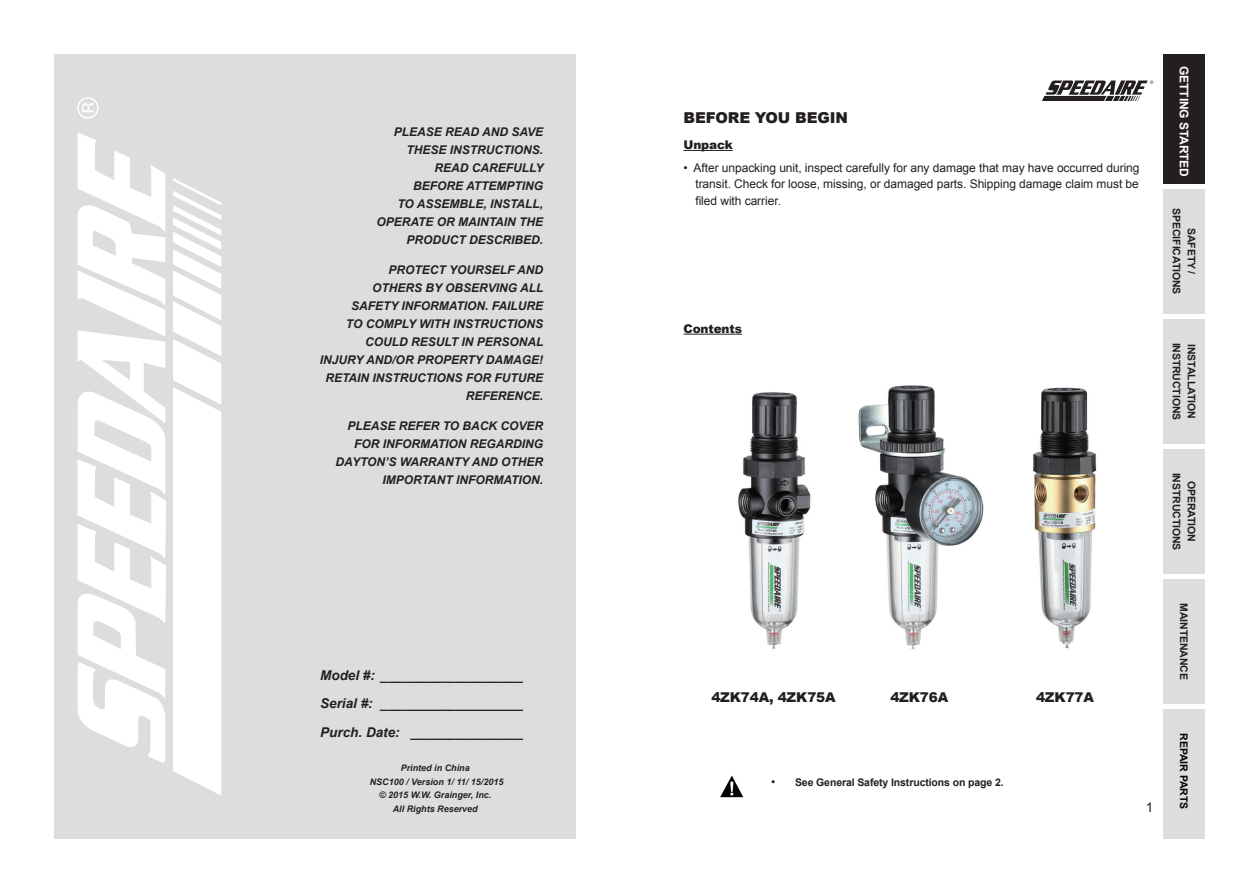
<style>
.page{position:relative;width:1259px;height:893px;background:#fff}
.page>*{position:absolute;margin:0;border:0;box-sizing:border-box;transform-origin:0 0}
.t1{font:900 15px "Arial";letter-spacing:-.01em;color:#231f20}
.t2{font:italic 700 13.5px/28.5px "Arial";color:#231f20;text-align:justify}
.t3{font:900 13.5px "Arial";letter-spacing:-.01em;color:#231f20}
.t4{font:13.5px "Arial";color:#231f20}
.t5{font:italic 700 12px/18px "Arial";color:#231f20;text-align:right}
.t6{font:12px/16.5px "Arial";letter-spacing:-.005em;color:#231f20;text-align:justify}
.t7{font:700 12px "Arial";letter-spacing:-.01em;color:#fcfcfc}
.t8{font:900 12px "Arial";letter-spacing:-.01em;color:#231f20}
.t9{font:700 10.5px/15px "Arial";letter-spacing:-.01em;color:#231f20;text-align:center}
.t10{font:700 10.5px "Arial";letter-spacing:-.01em;color:#040503}
.t11{font:italic 700 9px/13.5px "Arial";color:#231f20;text-align:center}
.s1{font-weight:400;font-size:12px}
</style>
<div class="page">
<div style="left:1163px;top:54px;width:42px;height:129px;background:#231f20"></div>
<div style="left:1163px;top:189px;width:42px;height:124px;background:#dcdddf"></div>
<div style="left:1163px;top:319px;width:42px;height:124px;background:#dcdddf"></div>
<div style="left:1163px;top:449px;width:42px;height:124px;background:#dcdddf"></div>
<div style="left:1163px;top:579px;width:42px;height:124px;background:#dcdddf"></div>
<div style="left:1163px;top:710px;width:42px;height:129px;background:#dcddde"></div>
<svg style="left:1042px;top:80px;width:111px;height:20px"></svg>
<div style="left:54px;top:63px;width:521px;height:776px;background:#dcdddf"></div>
<svg style="left:77px;top:133px;width:89px;height:630px"></svg>
<svg style="left:173px;top:178px;width:48px;height:617px;background:#f9fafa"></svg>
<svg style="left:77px;top:97px;width:22px;height:22px"></svg>
<svg style="left:720px;top:776px;width:23px;height:21px"></svg>
<hr style="left:683px;top:150px;width:50px;height:1px;background:#231f20">
<img style="left:738px;top:392px;width:73px;height:257px">
<img style="left:858px;top:385px;width:126px;height:265px">
<img style="left:1033px;top:387px;width:64px;height:262px">
<hr style="left:683px;top:334px;width:59px;height:1px;background:#231f20">
<p class="t5" style="left:376px;top:123px;width:169px">PLEASE READ AND SAVE<br>THESE INSTRUCTIONS.<br>READ CAREFULLY<br>BEFORE ATTEMPTING<br>TO ASSEMBLE, INSTALL,<br>OPERATE OR MAINTAIN THE<br>PRODUCT DESCRIBED.</p>
<p class="t5" style="left:320px;top:261px;width:225px">PROTECT YOURSELF AND<br>OTHERS BY OBSERVING ALL<br>SAFETY INFORMATION. FAILURE<br>TO COMPLY WITH INSTRUCTIONS<br>COULD RESULT IN PERSONAL<br>INJURY AND/OR PROPERTY DAMAGE!<br>RETAIN INSTRUCTIONS FOR FUTURE<br>REFERENCE.</p>
<p class="t5" style="left:336px;top:417px;width:209px">PLEASE REFER TO BACK COVER<br>FOR INFORMATION REGARDING<br>DAYTON’S WARRANTY AND OTHER<br>IMPORTANT INFORMATION.</p>
<p class="t2" style="left:320px;top:661px;width:204px">Model #: ___________________ Serial #: ___________________ Purch. Date: _______________</p>
<p class="t11" style="left:370px;top:762px;width:135px">Printed in China<br>NSC100 / Version 1/ 11/ 15/2015 © 2015 W.W. Grainger, Inc.<br>All Rights Reserved</p>
<p class="t1" style="left:683px;top:107px;width:166px">BEFORE YOU BEGIN</p>
<p class="t8" style="left:683px;top:136px;width:51px">Unpack</p>
<p class="t6" style="left:695px;top:159px;width:446px;text-indent:-12px">• After unpacking unit, inspect carefully for any damage that may have occurred during transit. Check for loose, missing, or damaged parts. Shipping damage claim must be filed with carrier.</p>
<p class="t8" style="left:683px;top:320px;width:60px">Contents</p>
<p class="t3" style="left:711px;top:688px;width:126px">4ZK74A, 4ZK75A</p>
<p class="t3" style="left:890px;top:688px;width:59px">4ZK76A</p>
<p class="t3" style="left:1036px;top:688px;width:59px">4ZK77A</p>
<p class="t9" style="left:771px;top:775px;width:234px"><span class="s1">•</span> See General Safety Instructions on page 2.</p>
<p class="t4" style="left:1145px;top:799px;width:9px">1</p>
<p class="t7" style="left:1192px;top:66px;width:112px;rotate:90deg">Getting Started</p>
<p class="t9" style="left:1198px;top:208px;width:86px;rotate:90deg">Safety /<br>Specifications</p>
<p class="t9" style="left:1198px;top:342px;width:79px;text-align:left;rotate:90deg">installation<br>INSTRUCTIONS</p>
<p class="t9" style="left:1198px;top:473px;width:79px;rotate:90deg">Operation<br>INSTRUCTIONS</p>
<p class="t9" style="left:1191px;top:603px;width:78px;rotate:90deg">Maintenance</p>
<p class="t10" style="left:1191px;top:733px;width:77px;rotate:90deg">Repair PARTS</p>
</div>
